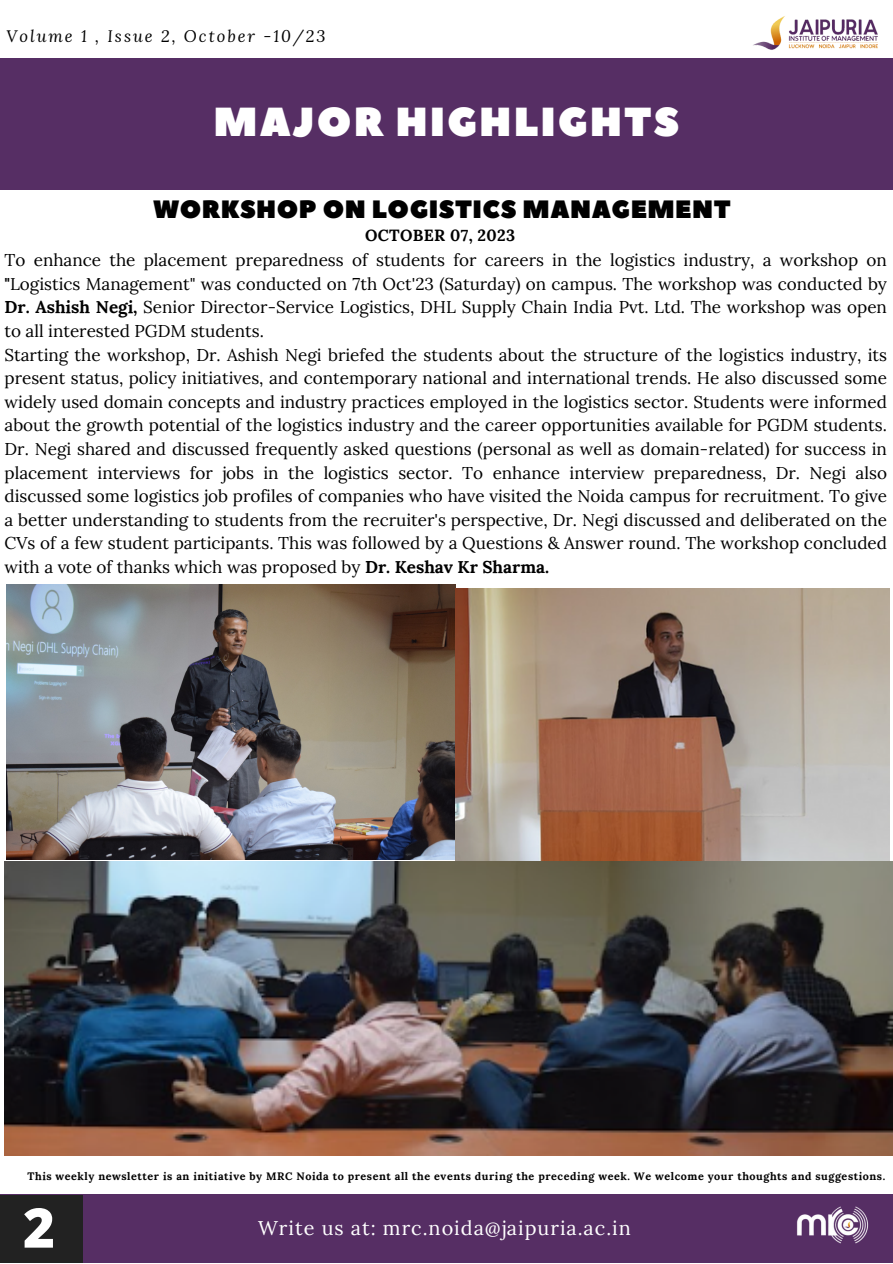
<style>
.page{position:relative;width:893px;height:1264px;background:#fff}
.page>*{position:absolute;margin:0;border:0;box-sizing:border-box;transform-origin:0 0}
.t1{font:800 54.75px "Open Sans";color:#fff}
.t2{font:40.5px "Peace Sans";letter-spacing:.05em;color:#fff}
.t3{font:25.05px "Peace Sans";letter-spacing:.02em;color:#000}
.t4{font:19.8px "Lora";letter-spacing:.05em;color:#fff}
.t5{font:17.1px/23.5px "Lora";color:#000;text-align:justify}
.t6{font:italic 16.5px "Lora";letter-spacing:.12em;color:#000}
.t7{font:700 16.2px "Lora";letter-spacing:.02em;color:#000}
.t8{font:700 10.8px "Lora";letter-spacing:.05em;color:#000}
.s1{font-weight:700}
</style>
<div class="page">
<div style="left:0;top:1194px;width:892px;height:68px;background:#562e64"></div>
<img style="left:753px;top:16px;width:125px;height:34px">
<div style="left:0;top:58px;width:892px;height:132px;background:#562e64"></div>
<img style="left:797px;top:1206px;width:72px;height:38px">
<div style="left:0;top:1194px;width:83px;height:68px;background:#222"></div>
<img style="left:6px;top:585px;width:449px;height:274px">
<img style="left:455px;top:588px;width:434px;height:273px">
<img style="left:5px;top:861px;width:887px;height:294px">
<p class="t6" style="left:6px;top:25px;width:320px">Volume 1 , Issue 2, October -10/23</p>
<p class="t2" style="left:214px;top:95px;width:467px">MAJOR HIGHLIGHTS</p>
<p class="t3" style="left:153px;top:192px;width:579px">WORKSHOP ON LOGISTICS MANAGEMENT</p>
<p class="t7" style="left:365px;top:224px;width:151px">OCTOBER 07, 2023</p>
<p class="t5" style="left:5px;top:248px;width:883px">To enhance the placement preparedness of students for careers in the logistics industry, a workshop on <span class="s1">"</span>Logistics Management" was conducted on 7th Oct'23 (Saturday) on campus. The workshop was conducted by <span class="s1">Dr. Ashish Negi,</span> Senior Director-Service Logistics, DHL Supply Chain India Pvt. Ltd. The workshop was open to all interested PGDM students.</p>
<p class="t5" style="left:5px;top:342px;width:883px">Starting the workshop, Dr. Ashish Negi briefed the students about the structure of the logistics industry, its present status, policy initiatives, and contemporary national and international trends. He also discussed some widely used domain concepts and industry practices employed in the logistics sector. Students were informed about the growth potential of the logistics industry and the career opportunities available for PGDM students.<br>Dr. Negi shared and discussed frequently asked questions (personal as well as domain-related) for success in placement interviews for jobs in the logistics sector. To enhance interview preparedness, Dr. Negi also discussed some logistics job profiles of companies who have visited the Noida campus for recruitment. To give a better understanding to students from the recruiter's perspective, Dr. Negi discussed and deliberated on the CVs of a few student participants. This was followed by a Questions &amp; Answer round. The workshop concluded with a vote of thanks which was proposed by <span class="s1">Dr. Keshav Kr Sharma.</span></p>
<p class="t8" style="left:28px;top:1169px;width:859px">This weekly newsletter is an initiative by MRC Noida to present all the events during the preceding week. We welcome your thoughts and suggestions.</p>
<p class="t1" style="left:23px;top:1189px;width:33px">2</p>
<p class="t4" style="left:258px;top:1214px;width:374px">Write us at: mrc.noida@jaipuria.ac.in</p>
</div>
